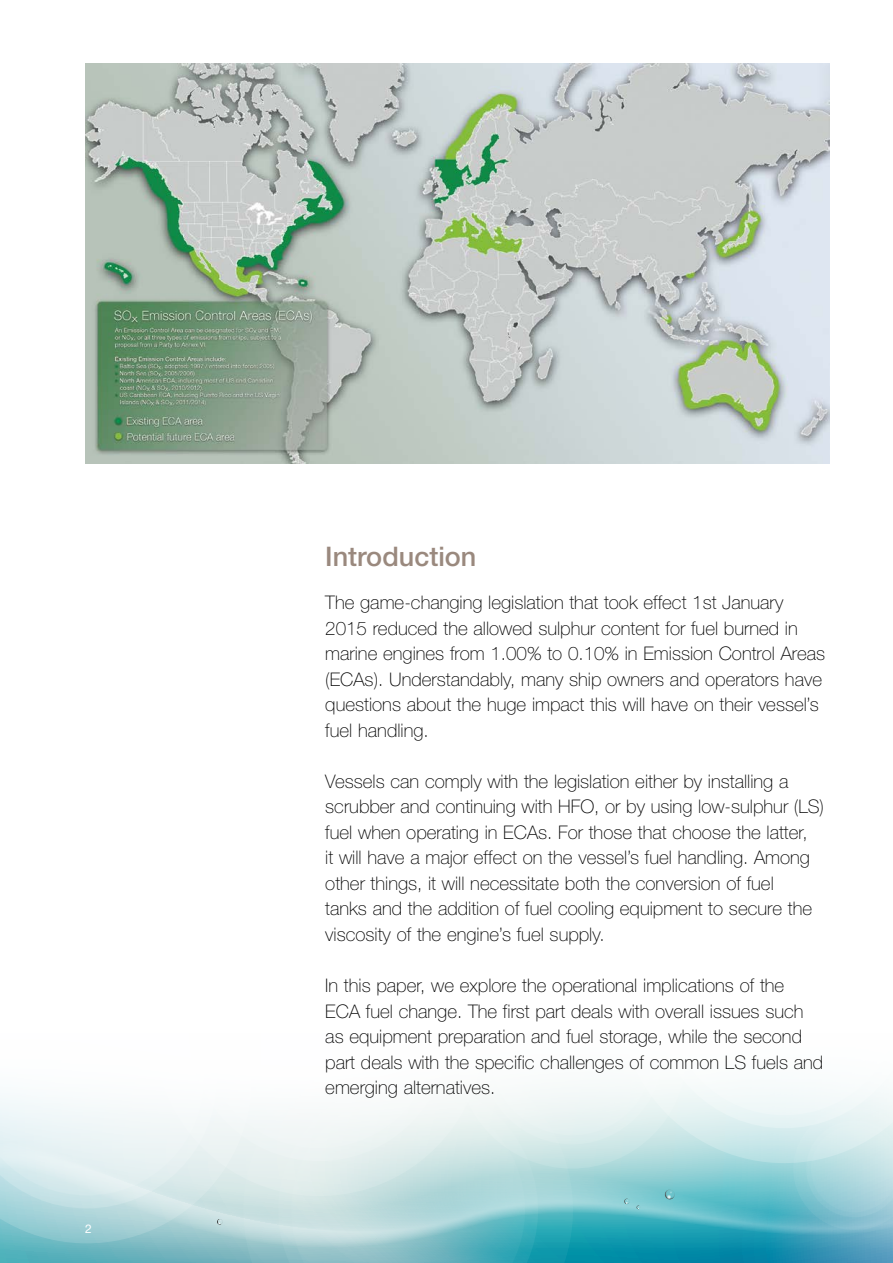
<style>
.page{position:relative;width:893px;height:1263px;background:#fff}
.page>*{position:absolute;margin:0;border:0;box-sizing:border-box;transform-origin:0 0}
.t1{font:500 27px "Helvetica Neue LT Std";color:#9a897e}
.t2{font:100 18.75px/25.5px "Helvetica Neue LT Std";color:#000}
.t3{font:12px "Helvetica Neue LT Std";color:#fff}
</style>
<div class="page">
<svg style="left:0;top:1247px;width:893px;height:16px;background:#44a0b5"></svg>
<svg style="left:675px;top:1128px;width:118px;height:13px;background:#d0eaeb"></svg>
<div style="left:675px;top:1115px;width:118px;height:13px;background:#e1f1f1"></div>
<svg style="left:675px;top:1084px;width:218px;height:31px;fill:#f2f9f9"></svg>
<svg style="left:793px;top:1107px;width:100px;height:34px;background:#e3f1f2"></svg>
<div style="left:0;top:1095px;width:189px;height:46px;background:#f1f7f8"></div>
<div style="left:154px;top:866px;width:330px;height:330px;background:#fff;border-radius:50%"></div>
<svg style="left:189px;top:1116px;width:13px;height:25px"></svg>
<svg style="left:202px;top:1110px;width:41px;height:31px"></svg>
<div style="left:457px;top:939px;width:229px;height:229px;background:#fff;border-radius:50%"></div>
<svg style="left:243px;top:1115px;width:35px;height:148px"></svg>
<svg style="left:278px;top:1117px;width:13px;height:146px"></svg>
<svg style="left:0;top:1141px;width:893px;height:106px;background:#a8d5db"></svg>
<svg style="left:217px;top:1219px;width:5px;height:5px"></svg>
<svg style="left:291px;top:1087px;width:384px;height:176px"></svg>
<img style="left:85px;top:64px;width:744px;height:400px">
<p class="t3" style="left:85px;top:1221px;width:8px">2</p>
<h1 class="t1" style="left:325px;top:540px;width:153px">Introduction</h1>
<p class="t2" style="left:325px;top:590px;width:501px">The game-changing legislation that took effect 1st January 2015 reduced the allowed sulphur content for fuel burned in marine engines from 1.00% to 0.10% in Emission Control Areas (ECAs). Understandably, many ship owners and operators have questions about the huge impact this will have on their vessel’s fuel handling.</p>
<p class="t2" style="left:325px;top:768px;width:500px">Vessels can comply with the legislation either by installing a scrubber and continuing with HFO, or by using low-sulphur (LS) fuel when operating in ECAs. For those that choose the latter,<br>it will have a major effect on the vessel’s fuel handling. Among other things, it will necessitate both the conversion of fuel<br>tanks and the addition of fuel cooling equipment to secure the viscosity of the engine’s fuel supply.</p>
<p class="t2" style="left:325px;top:972px;width:499px">In this paper, we explore the operational implications of the ECA fuel change. The first part deals with overall issues such as equipment preparation and fuel storage, while the second part deals with the specific challenges of common LS fuels and emerging alternatives.</p>
</div>
